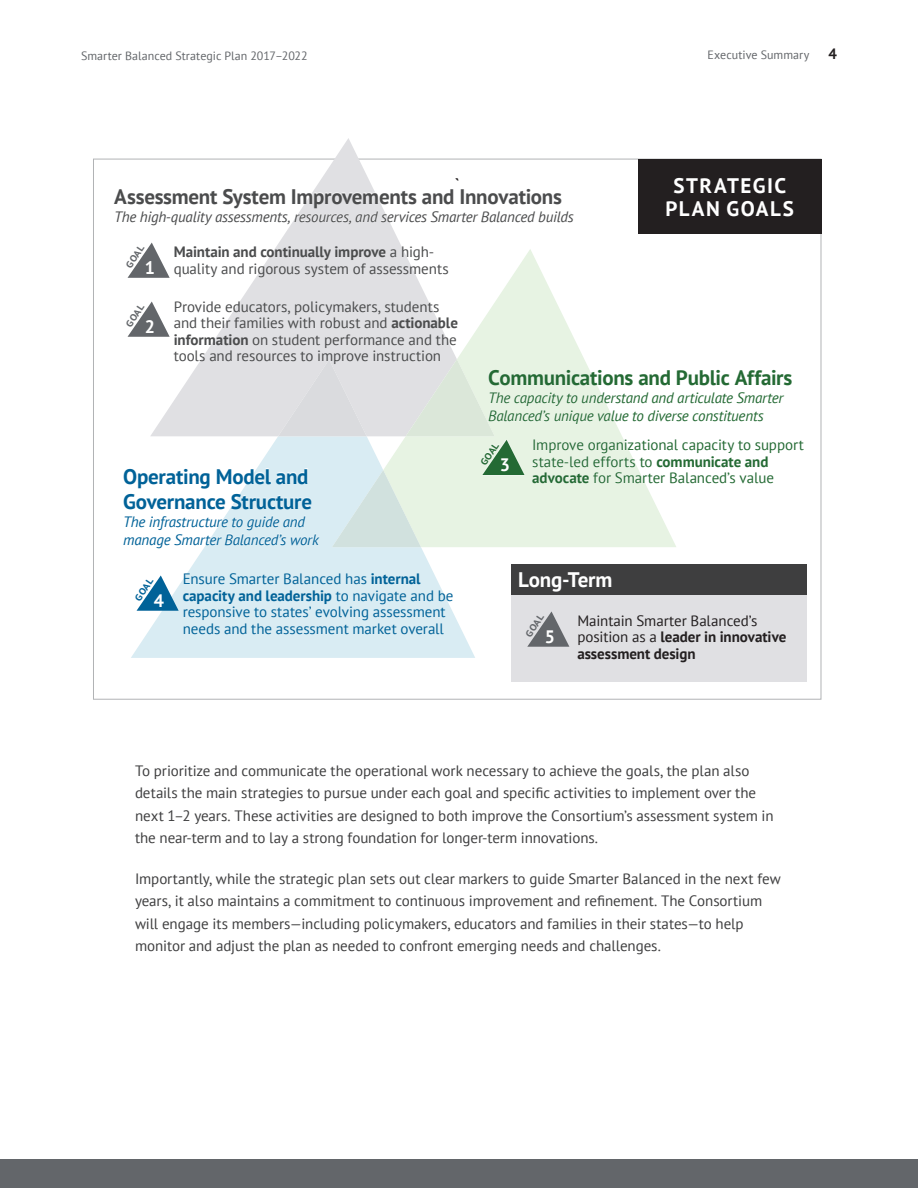
<style>
.page{position:relative;width:918px;height:1188px;background:#fff}
.page>*{position:absolute;margin:0;border:0;box-sizing:border-box;transform-origin:0 0}
.graphic_category_hea{font:700 21px "PT Sans";letter-spacing:-.015em;color:#4b4c4d}
.graphic_category_hea-2{font:700 21px "PT Sans";letter-spacing:-.01em;color:#006298}
.graphic_category_hea-3{font:700 21px "PT Sans";letter-spacing:-.015em;color:#246a34}
.graphic_heading{font:700 21px/22.5px "PT Sans";letter-spacing:.07em;color:#fff;text-align:center}
.graphic_category_hea-4{font:700 21px "PT Sans";letter-spacing:-.01em;color:#fff}
.t1{font:700 18px "PT Sans";color:#fff}
.t2{font:15px/22.5px "PT Sans";letter-spacing:-.005em;color:#3e3e3f}
.table_text{font:15px/16.5px "PT Sans";letter-spacing:-.005em;color:#4b4c4d}
.table_text-2{font:15px/16.5px "PT Sans";letter-spacing:-.005em;color:#006298}
.table_text-3{font:15px/16.5px "PT Sans";letter-spacing:-.005em;color:#246a34}
.t3{font:italic 15px/18px "PT Sans";letter-spacing:-.015em;color:#246a34}
.table_text-4{font:15px/16.5px "PT Sans";letter-spacing:-.005em;color:#231f20}
.t4{font:italic 15px "PT Sans";letter-spacing:-.015em;color:#4b4c4d}
.t5{font:italic 15px/18px "PT Sans";letter-spacing:-.015em;color:#006298}
.t6{font:700 15px "PT Sans";color:#231f20}
.t7{font:12px "PT Sans";letter-spacing:.005em;color:#63666a}
.t8{font:700 9.45px "PT Sans Caption";color:#63666a}
.t9{font:700 9.45px "PT Sans Caption";color:#246a34}
.t10{font:700 9.45px "PT Sans Caption";color:#006298}
.s1{font-weight:700}
</style>
<div class="page">
<div style="left:0;top:1159px;width:918px;height:29px;background:#63666a"></div>
<svg style="left:131px;top:436px;width:344px;height:222px;fill:#d9ecf3"></svg>
<svg style="left:150px;top:138px;width:307px;height:298px;fill:#e4e4e7"></svg>
<svg style="left:383px;top:249px;width:293px;height:298px"></svg>
<div style="left:511px;top:589px;width:296px;height:93px;background:#e0e0e3"></div>
<div style="left:638px;top:159px;width:184px;height:75px;background:#231f20"></div>
<div style="left:113px;top:188px;width:461px;height:37px;background:#fff"></div>
<svg style="left:128px;top:243px;width:42px;height:35px"></svg>
<svg style="left:128px;top:302px;width:42px;height:35px"></svg>
<svg style="left:525px;top:370px;width:151px;height:55px"></svg>
<div style="left:480px;top:438px;width:46px;height:38px;background:#e7f3e3"></div>
<svg style="left:278px;top:359px;width:247px;height:188px;background:#dde7e1"></svg>
<svg style="left:532px;top:439px;width:144px;height:44px"></svg>
<svg style="left:131px;top:468px;width:189px;height:80px"></svg>
<svg style="left:137px;top:575px;width:42px;height:36px"></svg>
<div style="left:511px;top:564px;width:296px;height:30px;background:#3e3e3f"></div>
<svg style="left:527px;top:611px;width:42px;height:36px"></svg>
<p class="t7" style="left:81px;top:48px;width:228px">Smarter Balanced Strategic Plan 2017–2022</p>
<p class="t7" style="left:708px;top:47px;width:103px">Executive Summary</p>
<p class="t6" style="left:828px;top:44px;width:10px">4</p>
<p class="t6" style="left:455px;top:174px;width:6px">`</p>
<h4 class="graphic_heading" style="left:666px;top:174px;width:130px">STRATEGIC<br>PLAN GOALS</h4>
<h5 class="graphic_category_hea" style="left:114px;top:183px;width:449px">Assessment System Improvements and Innovations</h5>
<p class="t4" style="left:114px;top:207px;width:461px">The high-quality assessments, resources, and services Smarter Balanced builds</p>
<p class="t8" style="left:123px;top:263px;width:26px;rotate:-56deg">GOAL</p>
<p class="table_text" style="left:174px;top:243px;width:277px"><span class="s1">Maintain and continually improve</span> a high&shy;quality and rigorous system of assessments</p>
<p class="t1" style="left:145px;top:256px;width:12px">1</p>
<p class="t8" style="left:123px;top:322px;width:26px;rotate:-56deg">GOAL</p>
<p class="t1" style="left:145px;top:314px;width:12px">2</p>
<p class="table_text" style="left:174px;top:298px;width:286px">Provide educators, policymakers, students and their families with robust and <span class="s1">actionable information</span> on student performance and the tools and resources to improve instruction</p>
<h5 class="graphic_category_hea-3" style="left:488px;top:364px;width:306px">Communications and Public Affairs</h5>
<p class="t3" style="left:488px;top:389px;width:297px">The capacity to understand and articulate Smarter<br>Balanced’s unique value to diverse constituents</p>
<p class="t9" style="left:478px;top:461px;width:26px;rotate:-56deg">GOAL</p>
<p class="table_text-3" style="left:532px;top:436px;width:273px">Improve organizational capacity to support state-led efforts to <span class="s1">communicate and</span></p>
<p class="t1" style="left:500px;top:453px;width:12px">3</p>
<h5 class="graphic_category_hea-2" style="left:123px;top:462px;width:187px">Operating Model and</h5>
<p class="table_text-3" style="left:532px;top:469px;width:243px"><span class="s1">advocate</span> for Smarter Balanced’s value</p>
<h5 class="graphic_category_hea-2" style="left:123px;top:488px;width:190px">Governance Structure</h5>
<p class="t5" style="left:123px;top:512px;width:197px">The infrastructure to guide and manage Smarter Balanced’s work</p>
<p class="t10" style="left:132px;top:596px;width:26px;rotate:-56deg">GOAL</p>
<p class="table_text-2" style="left:183px;top:570px;width:272px">Ensure Smarter Balanced has <span class="s1">internal capacity and leadership</span> to navigate and be responsive to states’ evolving assessment needs and the assessment market overall</p>
<h5 class="graphic_category_hea-4" style="left:518px;top:566px;width:96px">Long-Term</h5>
<p class="t1" style="left:154px;top:588px;width:12px">4</p>
<p class="t8" style="left:523px;top:632px;width:26px;rotate:-56deg">GOAL</p>
<p class="table_text-4" style="left:577px;top:612px;width:210px">Maintain Smarter Balanced’s position as a <span class="s1">leader in innovative assessment design</span></p>
<p class="t1" style="left:545px;top:624px;width:12px">5</p>
<p class="t2" style="left:135px;top:759px;width:640px">To prioritize and communicate the operational work necessary to achieve the goals, the plan also details the main strategies to pursue under each goal and specific activities to implement over the next 1–2 years. These activities are designed to both improve the Consortium’s assessment system in the near-term and to lay a strong foundation for longer-term innovations.</p>
<p class="t2" style="left:135px;top:867px;width:647px">Importantly, while the strategic plan sets out clear markers to guide Smarter Balanced in the next few years, it also maintains a commitment to continuous improvement and refinement. The Consortium will engage its members—including policymakers, educators and families in their states—to help monitor and adjust the plan as needed to confront emerging needs and challenges.</p>
</div>
